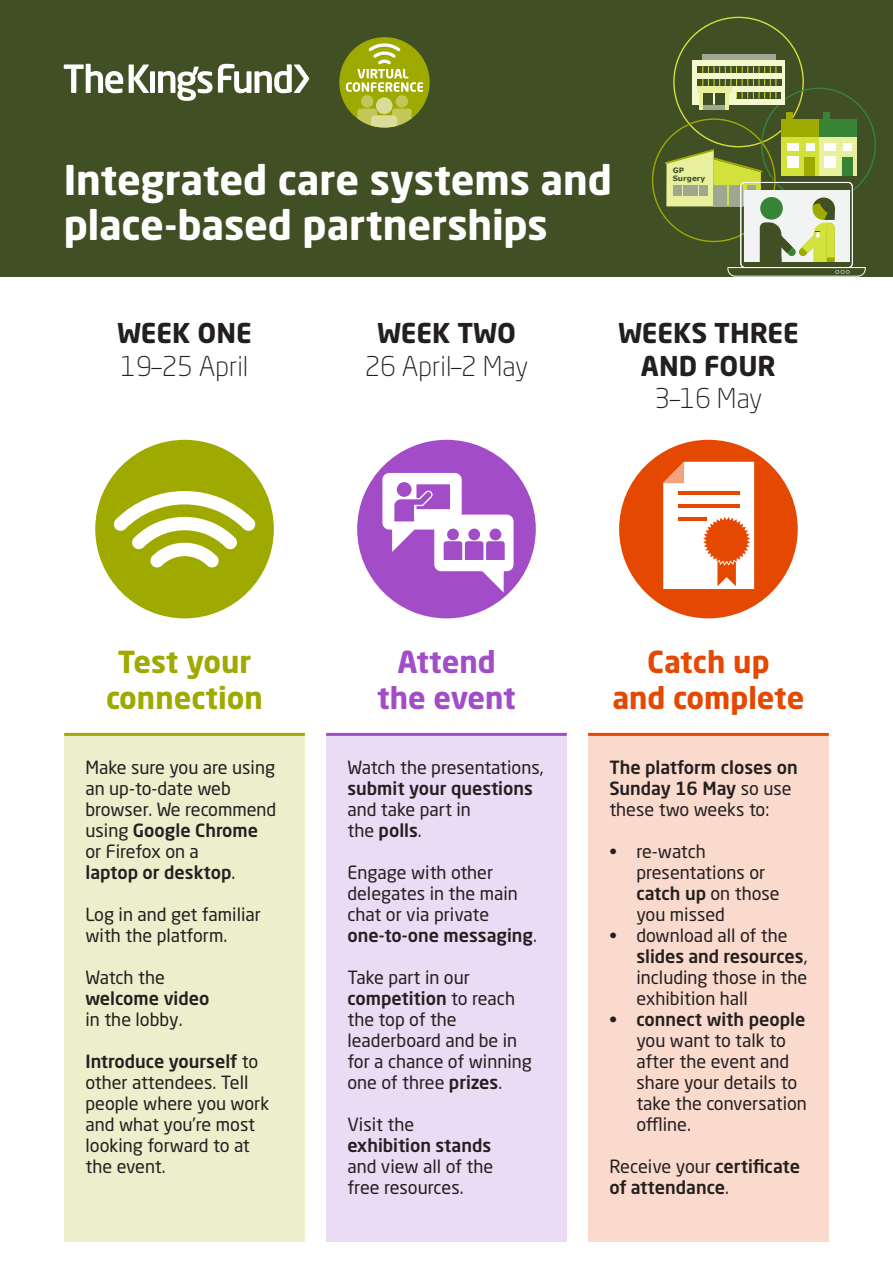
<style>
.page{position:relative;width:893px;height:1263px;background:#fff}
.page>*{position:absolute;margin:0;border:0;box-sizing:border-box;transform-origin:0 0}
.t1{font:700 40.5px/45px "Neo Sans Std";letter-spacing:-.005em;color:#fff}
.t2{font:700 30px/36px "Neo Sans Std";color:#9faa00;text-align:center}
.t3{font:700 30px/36px "Neo Sans Std";color:#e54800;text-align:center}
.t4{font:700 30px/36px "Neo Sans Std";color:#a24cc8;text-align:center}
.Date{font:700 27px/32.4px "Neo Sans Std";color:#231f20;text-align:center}
.t5{font:300 27px "Neo Sans Std";color:#231f20}
.instructions{font:18px/21px "Neo Sans Std";color:#231f20}
.instructions-2{font:500 18px/21px "Neo Sans Std";color:#231f20}
.t6{font:700 7.35px/8.1px "Verdana";color:#404f24}
.s1{font-weight:500}
.s2{font-weight:400}
</style>
<div class="page">
<div style="left:0;top:0;width:893px;height:276px;background:#404f24"></div>
<div style="left:339px;top:37px;width:91px;height:91px;background:#9faa00;border-radius:50%"></div>
<svg style="left:346px;top:42px;width:77px;height:50px"></svg>
<div style="left:361px;top:95px;width:12px;height:13px;background:#c1c859;border-radius:50%"></div>
<div style="left:396px;top:95px;width:12px;height:13px;background:#c1c859;border-radius:50%"></div>
<svg style="left:357px;top:109px;width:55px;height:19px"></svg>
<div style="left:376px;top:97px;width:16px;height:17px;background:#d9dd99;border-radius:50%"></div>
<div style="left:64px;top:734px;width:241px;height:508px;background:#eceecc"></div>
<div style="left:326px;top:734px;width:241px;height:508px;background:#ecdbf4"></div>
<div style="left:588px;top:734px;width:241px;height:508px;background:#fadacc"></div>
<hr style="left:64px;top:733px;width:241px;height:3px;background:#9faa00">
<hr style="left:326px;top:733px;width:241px;height:3px;background:#a24cc8">
<hr style="left:588px;top:733px;width:241px;height:3px;background:#e54800">
<div style="left:95px;top:440px;width:179px;height:178px;background:#9faa00;border-radius:50%"></div>
<svg style="left:113px;top:491px;width:142px;height:77px"></svg>
<div style="left:357px;top:440px;width:179px;height:178px;background:#a24cc8;border-radius:50%"></div>
<div style="left:382px;top:473px;width:80px;height:57px;background:#fff;border-radius:7px"></div>
<svg style="left:391px;top:529px;width:26px;height:23px"></svg>
<svg style="left:397px;top:482px;width:15px;height:15px"></svg>
<svg style="left:394px;top:484px;width:56px;height:37px"></svg>
<div style="left:434px;top:515px;width:80px;height:56px;background:#fff;border-radius:7px"></div>
<svg style="left:478px;top:571px;width:26px;height:21px"></svg>
<div style="left:447px;top:529px;width:12px;height:11px;background:#a24cc8;border-radius:50%"></div>
<div style="left:468px;top:529px;width:12px;height:11px;background:#a24cc8;border-radius:50%"></div>
<svg style="left:444px;top:541px;width:61px;height:19px"></svg>
<div style="left:490px;top:529px;width:11px;height:11px;background:#a24cc8;border-radius:50%"></div>
<div style="left:619px;top:440px;width:179px;height:178px;background:#e54800;border-radius:50%"></div>
<svg style="left:663px;top:462px;width:91px;height:127px"></svg>
<div style="left:150px;top:71px;width:5px;height:22px;background:#fff"></div>
<svg style="left:129px;top:64px;width:20px;height:29px"></svg>
<svg style="left:64px;top:64px;width:59px;height:29px"></svg>
<svg style="left:158px;top:64px;width:151px;height:37px"></svg>
<div style="left:703px;top:55px;width:73px;height:5px;background:#9fa791"></div>
<div style="left:692px;top:60px;width:93px;height:44px;background:#f4f8ce"></div>
<div style="left:697px;top:86px;width:34px;height:7px;background:#e9f09d"></div>
<div style="left:700px;top:104px;width:29px;height:5px;background:#9fa791"></div>
<div style="left:702px;top:93px;width:11px;height:11px;background:#404f24"></div>
<div style="left:715px;top:93px;width:11px;height:11px;background:#404f24"></div>
<hr style="left:699px;top:92px;width:3px;height:17px;background:#e9f09d">
<hr style="left:726px;top:92px;width:3px;height:17px;background:#e9f09d">
<div style="left:697px;top:66px;width:84px;height:7px;background:#404f24"></div>
<svg style="left:702px;top:66px;width:75px;height:7px"></svg>
<div style="left:697px;top:79px;width:84px;height:7px;background:#404f24"></div>
<svg style="left:702px;top:79px;width:75px;height:7px"></svg>
<div style="left:737px;top:92px;width:44px;height:7px;background:#404f24"></div>
<svg style="left:736px;top:92px;width:41px;height:7px"></svg>
<svg style="left:727px;top:267px;width:139px;height:10px"></svg>
<div style="left:740px;top:182px;width:113px;height:86px;border:1px solid #fff;border-radius:4px"></div>
<div style="left:744px;top:190px;width:105px;height:71px;background:#f1f4f3"></div>
<svg style="left:665px;top:149px;width:176px;height:112px"></svg>
<div style="left:781px;top:136px;width:38px;height:40px;background:#d3e13c"></div>
<div style="left:781px;top:119px;width:38px;height:17px;background:#9faa00"></div>
<div style="left:787px;top:157px;width:12px;height:11px;background:#fff"></div>
<div style="left:787px;top:143px;width:12px;height:7px;background:#fff"></div>
<div style="left:805px;top:157px;width:10px;height:19px;background:#9faa00"></div>
<div style="left:806px;top:143px;width:8px;height:7px;background:#fff"></div>
<svg style="left:786px;top:113px;width:6px;height:6px"></svg>
<div style="left:819px;top:136px;width:37px;height:40px;background:#e9f09d"></div>
<div style="left:819px;top:119px;width:37px;height:17px;background:#388437"></div>
<div style="left:824px;top:157px;width:12px;height:11px;background:#fff"></div>
<div style="left:824px;top:143px;width:12px;height:7px;background:#fff"></div>
<div style="left:842px;top:157px;width:10px;height:19px;background:#388437"></div>
<div style="left:843px;top:143px;width:9px;height:7px;background:#fff"></div>
<svg style="left:824px;top:113px;width:6px;height:6px"></svg>
<p class="t1" style="left:64px;top:156px;width:550px">Integrated care systems and place-based partnerships</p>
<p class="t6" style="left:673px;top:166px;width:34px">GP<br>Surgery</p>
<p class="Date" style="left:117px;top:316px;width:136px">WEEK ONE</p>
<p class="t5" style="left:121px;top:350px;width:129px">19–25 April</p>
<p class="Date" style="left:377px;top:316px;width:140px">WEEK TWO</p>
<p class="t5" style="left:365px;top:350px;width:165px">26 April–2 May</p>
<p class="Date" style="left:618px;top:316px;width:182px">WEEKS THREE<br>AND FOUR</p>
<p class="t5" style="left:654px;top:382px;width:109px">3–16 May</p>
<h1 class="t2" style="left:106px;top:643px;width:158px">Test your connection</h1>
<h1 class="t4" style="left:377px;top:643px;width:140px">Attend the event</h1>
<h1 class="t3" style="left:612px;top:643px;width:194px">Catch up<br>and complete</h1>
<p class="instructions" style="left:85px;top:756px;width:192px">Make sure you are using an up-to-date web browser. We recommend using <span class="s1">Google Chrome</span></p>
<p class="instructions-2" style="left:85px;top:840px;width:151px"><span class="s2">or Firefox on a </span>laptop or desktop<span class="s2">.</span></p>
<p class="instructions" style="left:85px;top:903px;width:177px">Log in and get familiar with the platform.</p>
<p class="instructions" style="left:85px;top:966px;width:125px">Watch the <span class="s1">welcome video </span>in the lobby.</p>
<p class="instructions" style="left:85px;top:1050px;width:185px"><span class="s1">Introduce yourself</span> to other attendees. Tell people where you work and what you’re most looking forward to at the event.</p>
<p class="instructions" style="left:347px;top:756px;width:198px">Watch the presentations, <span class="s1">submit your questions </span>and take part in<br>the <span class="s1">polls</span>.</p>
<p class="instructions" style="left:347px;top:861px;width:191px">Engage with other delegates in the main chat or via private <span class="s1">one-to-one messaging</span>.</p>
<p class="instructions" style="left:347px;top:966px;width:186px">Take part in our <span class="s1">competition</span> to reach the top of the leaderboard and be in for a chance of winning one of three <span class="s1">prizes</span>.</p>
<p class="instructions" style="left:347px;top:1113px;width:147px">Visit the <span class="s1">exhibition stands </span>and view all of the free resources.</p>
<p class="instructions-2" style="left:609px;top:756px;width:190px">The platform closes on<br>Sunday 16 May <span class="s2">so use these two weeks to:</span></p>
<p class="instructions" style="left:636px;top:840px;width:145px;text-indent:-27px">• re-watch presentations or <span class="s1">catch up</span> on those you missed</p>
<p class="instructions" style="left:636px;top:924px;width:173px;text-indent:-27px">• download all of the <span class="s1">slides and resources</span>, including those in the exhibition hall</p>
<p class="instructions" style="left:636px;top:1008px;width:172px;text-indent:-27px"><span class="s1">• connect with people </span>you want to talk to after the event and share your details to take the conversation offline.</p>
<p class="instructions-2" style="left:609px;top:1155px;width:192px"><span class="s2">Receive your</span> certificate of attendance<span class="s2">.</span></p>
</div>
